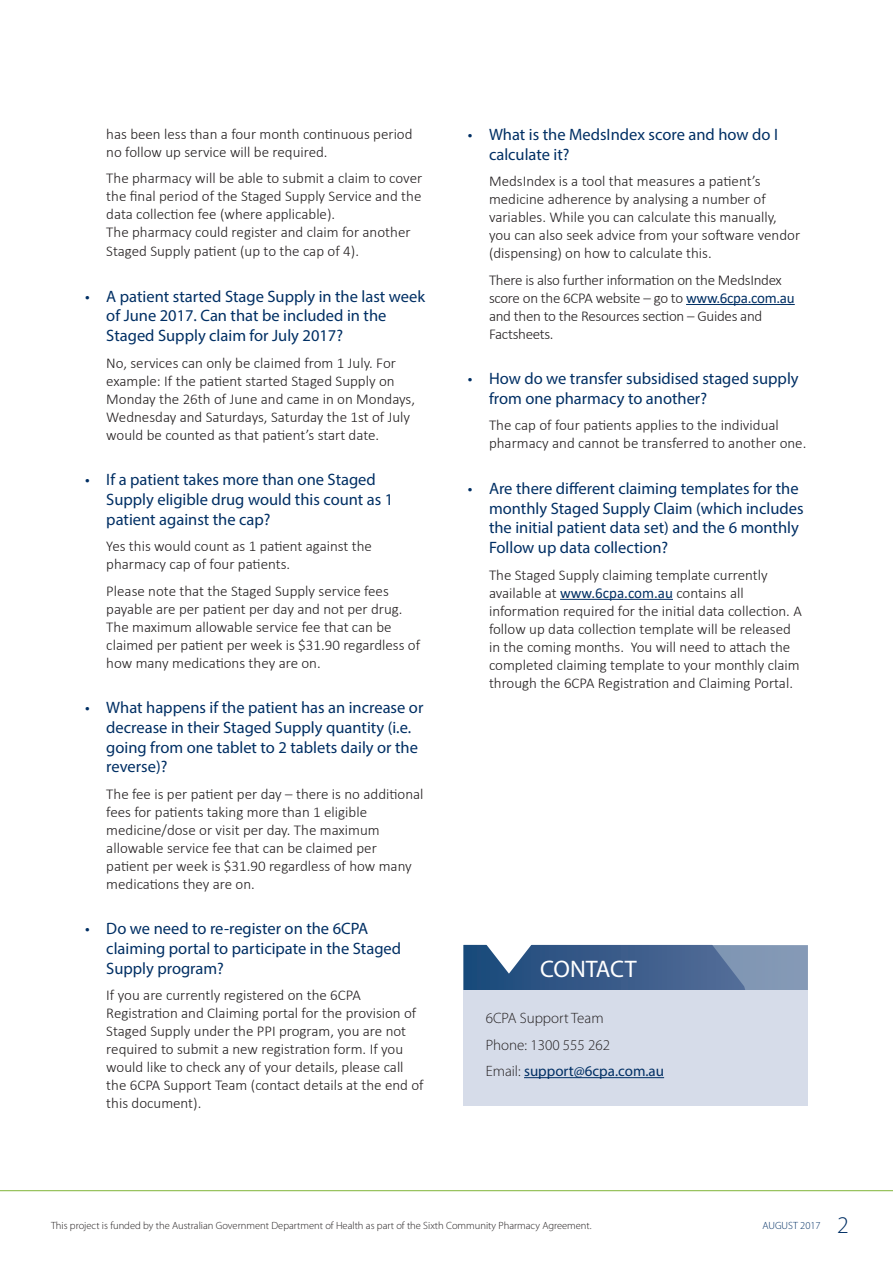
<style>
.page{position:relative;width:893px;height:1263px;background:#fff}
.page>*{position:absolute;margin:0;border:0;box-sizing:border-box;transform-origin:0 0}
.t1{font:24px "Myriad Pro";letter-spacing:-.005em;color:#fff}
.t2{font:300 24px "Myriad Pro";color:#002f64}
.t3{font:16.5px/19.8px "Myriad Pro";color:#002f64}
.t4{font:300 15px/18px "Calibri";color:#231f20}
.t5{font:300 15px/18px "Calibri";letter-spacing:-.02em;color:#231f20}
.t6{font:300 15px/26.5px "Myriad Pro";color:#231f20}
.t7{font:300 10.5px "Myriad Pro";color:#231f20}
.t8{font:300 10.5px "Myriad Pro";color:#002f64}
.s1{font-weight:400;color:#002f64}
</style>
<div class="page">
<hr style="left:686px;top:304px;width:109px;height:1px;background:#002f64">
<hr style="left:560px;top:599px;width:113px;height:1px;background:#002f64">
<div style="left:463px;top:945px;width:345px;height:118px;background:#8499b6"></div>
<svg style="left:463px;top:944px;width:304px;height:47px"></svg>
<div style="left:463px;top:991px;width:345px;height:115px;background:#d6dce9"></div>
<hr style="left:524px;top:1077px;width:140px;height:1px;background:#002f64">
<hr style="left:0;top:1190px;width:893px;height:1px;background:#7fb438">
<p class="t4" style="left:106px;top:125px;width:308px">has been less than a four month continuous period no follow up service will be required.</p>
<p class="t4" style="left:106px;top:169px;width:318px">The pharmacy will be able to submit a claim to cover the final period of the Staged Supply Service and the data collection fee (where applicable).<br>The pharmacy could register and claim for another Staged Supply patient (up to the cap of 4).</p>
<p class="t3" style="left:106px;top:286px;width:320px;text-indent:-21px">• A patient started Stage Supply in the last week of June 2017. Can that be included in the<br>Staged Supply claim for July 2017?</p>
<p class="t4" style="left:106px;top:354px;width:310px">No, services can only be claimed from 1 July. For example: If the patient started Staged Supply on Monday the 26th of June and came in on Mondays, Wednesday and Saturdays, Saturday the 1st of July would be counted as that patient’s start date.</p>
<p class="t3" style="left:106px;top:469px;width:289px;text-indent:-21px">• If a patient takes more than one Staged<br>Supply eligible drug would this count as 1 patient against the cap?</p>
<p class="t4" style="left:106px;top:537px;width:267px">Yes this would count as 1 patient against the pharmacy cap of four patients.</p>
<p class="t4" style="left:106px;top:581px;width:315px">Please note that the Staged Supply service fees payable are per patient per day and not per drug.<br>The maximum allowable service fee that can be claimed per patient per week is $31.90 regardless of how many medications they are on.</p>
<p class="t3" style="left:106px;top:697px;width:319px;text-indent:-21px">• What happens if the patient has an increase or decrease in their Staged Supply quantity (i.e. going from one tablet to 2 tablets daily or the reverse)?</p>
<p class="t4" style="left:106px;top:785px;width:319px">The fee is per patient per day – there is no additional fees for patients taking more than 1 eligible medicine/dose or visit per day. The maximum allowable service fee that can be claimed per<br>patient per week is $31.90 regardless of how many medications they are on.</p>
<p class="t3" style="left:106px;top:918px;width:296px;text-indent:-21px">• Do we need to re-register on the 6CPA claiming portal to participate in the Staged<br>Supply program?</p>
<p class="t4" style="left:106px;top:986px;width:319px">If you are currently registered on the 6CPA Registration and Claiming portal for the provision of Staged Supply under the PPI program, you are not required to submit a new registration form. If you would like to check any of your details, please call the 6CPA Support Team (contact details at the end of this document).</p>
<p class="t3" style="left:489px;top:124px;width:290px;text-indent:-21px">• What is the MedsIndex score and how do I calculate it?</p>
<p class="t4" style="left:489px;top:172px;width:313px">MedsIndex is a tool that measures a patient’s medicine adherence by analysing a number of variables. While you can calculate this manually, you can also seek advice from your software vendor (dispensing) on how to calculate this.</p>
<p class="t5" style="left:489px;top:271px;width:307px">There is also further information on the MedsIndex score on the 6CPA website – go to <span class="s1">www.6cpa.com.au </span>and then to the Resources section – Guides and Factsheets.</p>
<p class="t3" style="left:489px;top:368px;width:311px;text-indent:-21px">• How do we transfer subsidised staged supply from one pharmacy to another?</p>
<p class="t4" style="left:489px;top:416px;width:319px">The cap of four patients applies to the individual pharmacy and cannot be transferred to another one.</p>
<p class="t3" style="left:489px;top:478px;width:316px;text-indent:-21px">• Are there different claiming templates for the monthly Staged Supply Claim (which includes the initial patient data set) and the 6 monthly Follow up data collection?</p>
<p class="t4" style="left:489px;top:565px;width:314px">The Staged Supply claiming template currently available at <span class="s1">www.6cpa.com.au</span> contains all information required for the initial data collection. A follow up data collection template will be released in the coming months. You will need to attach the completed claiming template to your monthly claim through the 6CPA Registration and Claiming Portal.</p>
<h1 class="t1" style="left:540px;top:954px;width:98px">CONTACT</h1>
<p class="t6" style="left:486px;top:1005px;width:180px">6CPA Support Team<br>Phone: 1300 555 262<br>Email: <span class="s1">support@6cpa.com.au</span></p>
<p class="t7" style="left:51px;top:1220px;width:542px">This project is funded by the Australian Government Department of Health as part of the Sixth Community Pharmacy Agreement.</p>
<p class="t8" style="left:762px;top:1220px;width:60px">AUGUST 2017</p>
<h1 class="t2" style="left:837px;top:1212px;width:13px">2</h1>
</div>
